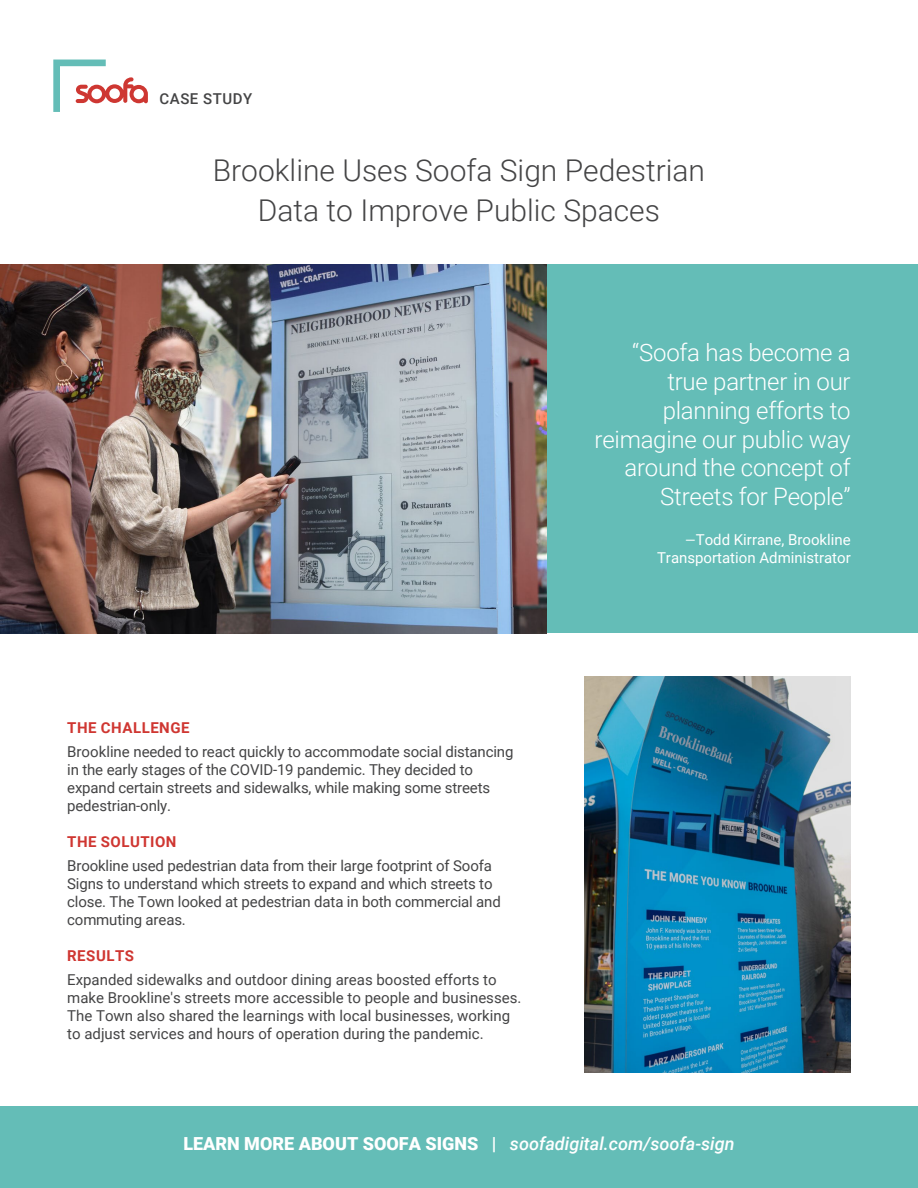
<style>
.page{position:relative;width:918px;height:1188px;background:#fff}
.page>*{position:absolute;margin:0;border:0;box-sizing:border-box;transform-origin:0 0}
.t1{font:300 30px/40.5px "Roboto";color:#444445;text-align:center}
.t2{font:300 24px/28.8px "Roboto";letter-spacing:-.01em;color:#fff;text-align:right}
.t3{font:italic 500 18px "Roboto";color:#fff}
.t4{font:15px/18px "Roboto";letter-spacing:-.01em;color:#444445}
.t5{font:15px/18px "Roboto";color:#fff;text-align:right}
.t6{font:700 15px "Roboto";letter-spacing:.035em;color:#cf3631}
.t7{font:500 15px "Roboto";letter-spacing:.035em;color:#444445}
.s1{font-size:13.5px}
.s2{font-weight:900;font-style:normal}
</style>
<div class="page">
<img style="left:585px;top:676px;width:266px;height:396px">
<svg style="left:53px;top:59px;width:95px;height:53px"></svg>
<div style="left:475px;top:264px;width:443px;height:369px;background:#64bdb7"></div>
<img style="left:0;top:264px;width:546px;height:369px">
<div style="left:0;top:1106px;width:918px;height:82px;background:#64bdb7"></div>
<p class="t7" style="left:160px;top:88px;width:94px">CASE STUDY</p>
<h1 class="t1" style="left:213px;top:149px;width:494px">Brookline Uses Soofa Sign Pedestrian<br>Data to Improve Public Spaces</h1>
<p class="t6" style="left:67px;top:717px;width:124px">THE CHALLENGE</p>
<p class="t4" style="left:67px;top:742px;width:448px">Brookline needed to react quickly to accommodate social distancing in the early stages of the COVID-19 pandemic. They decided to expand certain streets and sidewalks, while making some streets pedestrian-only.</p>
<p class="t6" style="left:67px;top:831px;width:111px">THE SOLUTION</p>
<p class="t4" style="left:67px;top:856px;width:435px">Brookline used pedestrian data from their large footprint of Soofa Signs to understand which streets to expand and which streets to close. The Town looked at pedestrian data in both commercial and commuting areas.</p>
<p class="t6" style="left:67px;top:945px;width:68px">RESULTS</p>
<p class="t4" style="left:67px;top:970px;width:456px">Expanded sidewalks and outdoor dining areas boosted efforts to make Brookline's streets more accessible to people and businesses.<br>The Town also shared the learnings with local businesses, working to adjust services and hours of operation during the pandemic.</p>
<h2 class="t2" style="left:595px;top:337px;width:258px">“Soofa has become a true partner in our planning efforts to reimagine our public way around the concept of<br>Streets for People”</h2>
<p class="t5" style="left:657px;top:530px;width:195px"><span class="s1">—</span>Todd Kirrane, Brookline<br>Transportation Administrator</p>
<p class="t3" style="left:183px;top:1131px;width:553px"><span class="s2">LEARN MORE ABOUT SOOFA SIGNS |</span> soofadigital.com/soofa-sign</p>
</div>
